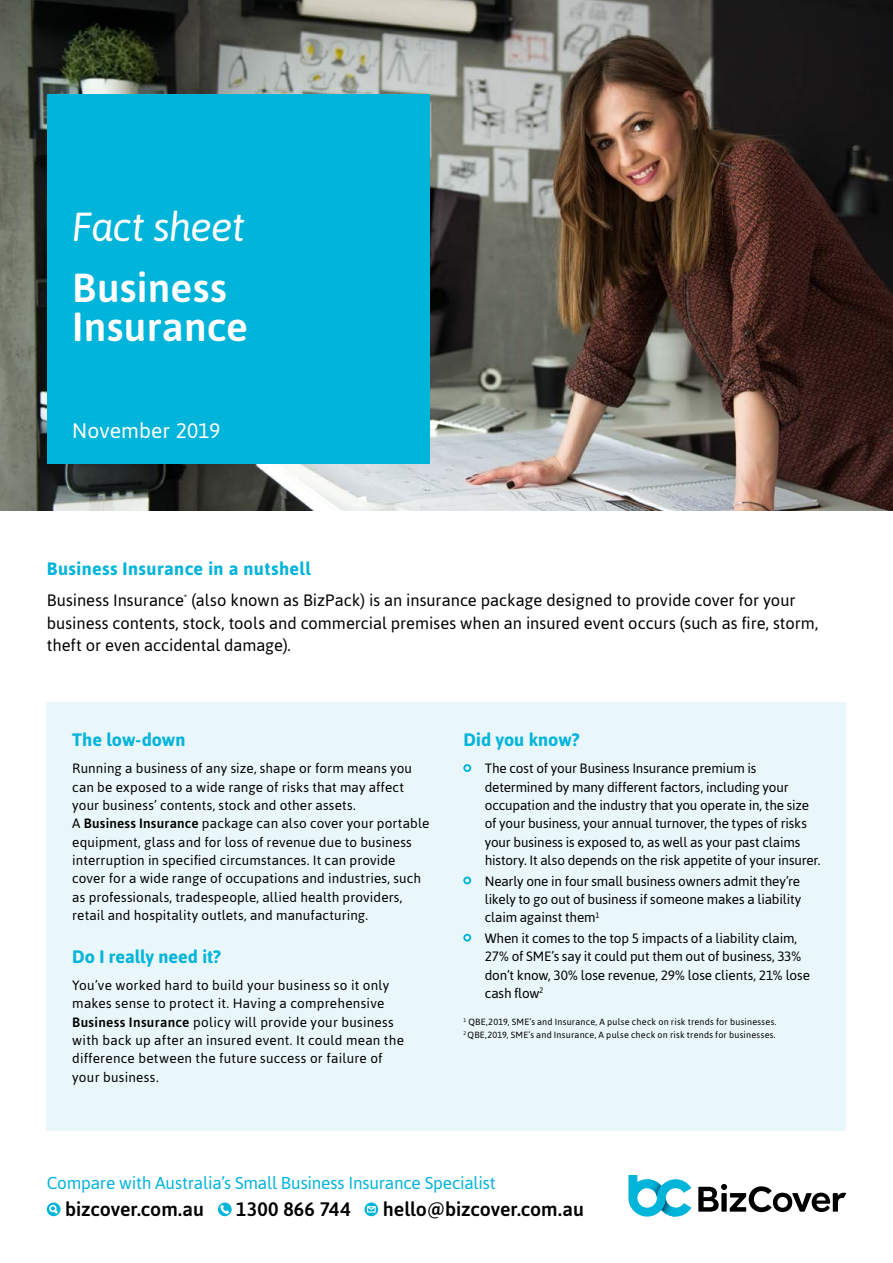
<style>
.page{position:relative;width:893px;height:1263px;background:#fff}
.page>*{position:absolute;margin:0;border:0;box-sizing:border-box;transform-origin:0 0}
.t1{font:500 40.5px/39px "Asap";letter-spacing:.005em;color:#fff}
.t2{font:italic 40.5px "Asap";letter-spacing:-.03em;color:#fff}
.t3{font:21px "Asap";letter-spacing:.005em;color:#fff}
.t4{font:500 19.5px "Asap";color:#000}
.t5{font:700 18px "Asap";letter-spacing:.01em;color:#00b4da}
.t6{font:17.25px "Asap";letter-spacing:-.01em;color:#00b4da}
.t7{font:16.5px/22.5px "Asap";color:#000}
.t8{font:13.5px/18.3px "Asap";letter-spacing:.005em;color:#000}
.t9{font:9px/12.9px "Asap";letter-spacing:.025em;color:#000}
.s1{font-weight:500}
.s2{font-weight:700;font-size:22.5px;color:#00b4da}
</style>
<div class="page">
<img style="left:0;top:0;width:893px;height:510px">
<div style="left:47px;top:94px;width:382px;height:369px;background:#00b4da"></div>
<svg style="left:698px;top:1184px;width:148px;height:28px"></svg>
<svg style="left:628px;top:1175px;width:63px;height:41px"></svg>
<svg style="left:47px;top:1202px;width:13px;height:14px"></svg>
<svg style="left:218px;top:1202px;width:14px;height:14px"></svg>
<svg style="left:364px;top:1202px;width:14px;height:14px"></svg>
<div style="left:47px;top:702px;width:799px;height:429px;background:#e9f6fa"></div>
<h1 class="t2" style="left:72px;top:200px;width:175px">Fact sheet</h1>
<h1 class="t1" style="left:72px;top:266px;width:177px">Business<br>Insurance</h1>
<h2 class="t3" style="left:72px;top:417px;width:150px">November 2019</h2>
<h3 class="t5" style="left:47px;top:557px;width:266px">Business Insurance in a nutshell</h3>
<p class="t7" style="left:47px;top:589px;width:773px">Business Insurance<sup>*</sup> (also known as BizPack) is an insurance package designed to provide cover for your business contents, stock, tools and commercial premises when an insured event occurs (such as fire, storm, theft or even accidental damage).</p>
<h3 class="t5" style="left:72px;top:728px;width:115px">The low-down</h3>
<p class="t8" style="left:72px;top:759px;width:359px">Running a business of any size, shape or form means you can be exposed to a wide range of risks that may affect your business’ contents, stock and other assets.<br>A <span class="s1">Business Insurance</span> package can also cover your portable equipment, glass and for loss of revenue due to business interruption in specified circumstances. It can provide cover for a wide range of occupations and industries, such as professionals, tradespeople, allied health providers, retail and hospitality outlets, and manufacturing.</p>
<h3 class="t5" style="left:72px;top:945px;width:150px">Do I really need it?</h3>
<p class="t8" style="left:72px;top:975px;width:333px">You’ve worked hard to build your business so it only makes sense to protect it. Having a comprehensive <span class="s1">Business Insurance</span> policy will provide your business with back up after an insured event. It could mean the difference between the future success or failure of your business.</p>
<h3 class="t5" style="left:463px;top:728px;width:117px">Did you know?</h3>
<p class="t8" style="left:485px;top:759px;width:337px;text-indent:-21px"><span class="s2">•</span> The cost of your Business Insurance premium is determined by many different factors, including your occupation and the industry that you operate in, the size of your business, your annual turnover, the types of risks your business is exposed to, as well as your past claims history. It also depends on the risk appetite of your insurer.</p>
<p class="t8" style="left:485px;top:871px;width:318px;text-align:justify;text-indent:-21px"><span class="s2">•</span> Nearly one in four small business owners admit they’re likely to go out of business if someone makes a liability claim against them<sup>1</sup></p>
<p class="t8" style="left:485px;top:928px;width:327px;text-indent:-21px"><span class="s2">•</span> When it comes to the top 5 impacts of a liability claim, 27% of SME’s say it could put them out of business, 33% don’t know, 30% lose revenue, 29% lose clients, 21% lose cash flow<sup>2</sup></p>
<p class="t9" style="left:463px;top:1015px;width:315px"><sup>1</sup> QBE,2019, SME’s and Insurance, A pulse check on risk trends for businesses.<br><sup>2</sup> QBE,2019, SME’s and Insurance, A pulse check on risk trends for businesses.</p>
<p class="t6" style="left:47px;top:1171px;width:451px">Compare with Australia’s Small Business Insurance Specialist</p>
<h3 class="t4" style="left:65px;top:1196px;width:140px">bizcover.com.au</h3>
<h3 class="t4" style="left:236px;top:1196px;width:116px">1300 866 744</h3>
<h3 class="t4" style="left:383px;top:1196px;width:203px">hello@bizcover.com.au</h3>
</div>
